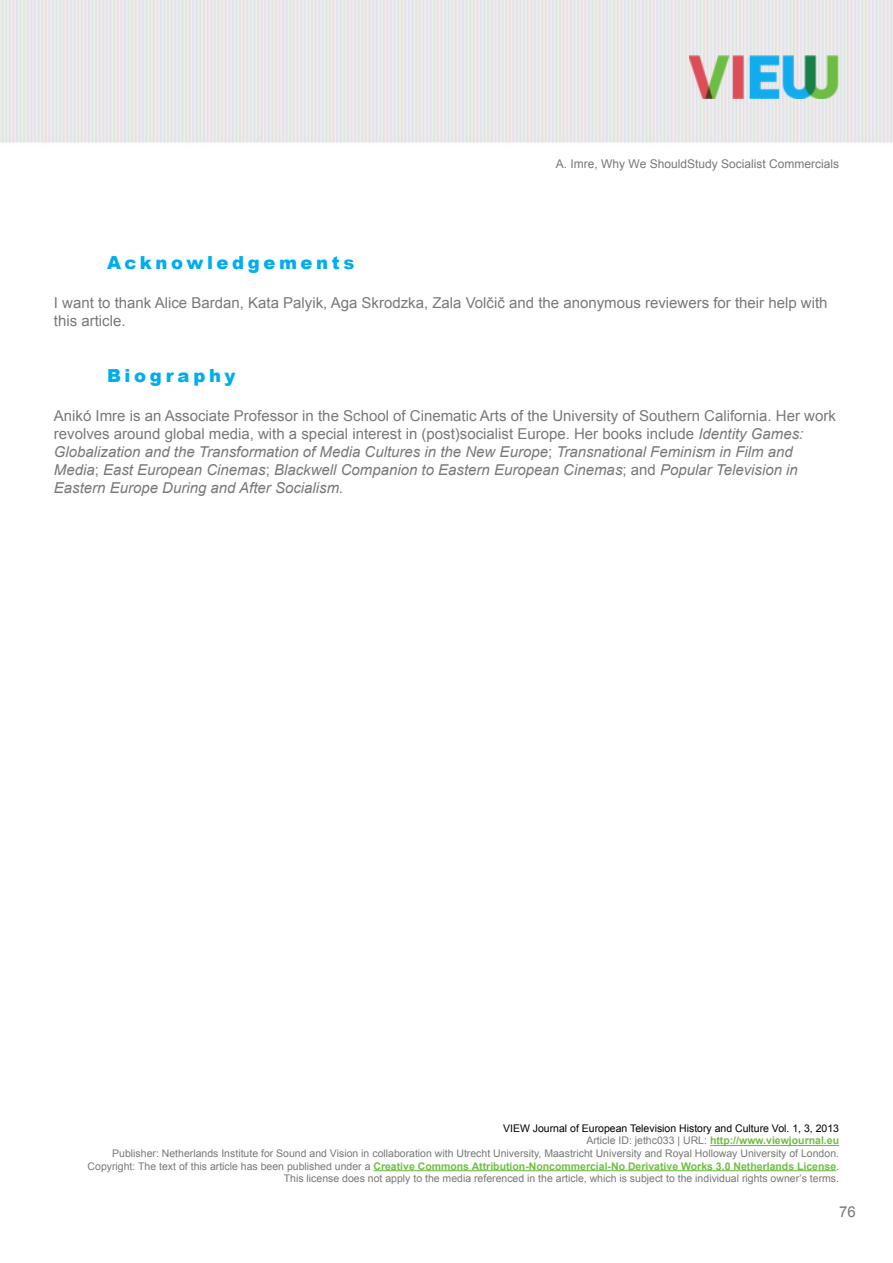
<style>
.page{position:relative;width:893px;height:1263px;background:#fff}
.page>*{position:absolute;margin:0;border:0;box-sizing:border-box;transform-origin:0 0}
.t1{font:900 18px "Arial";letter-spacing:.2em;color:#00adee}
.t2{font:italic 15px/18px "Arial";color:#787878}
.t3{font:15px/18px "Arial";color:#787878}
.t4{font:12px "Arial";color:#787878}
.t5{font:10.5px/12.6px "Arial";color:#787878;text-align:right}
.s1{font-style:normal}
.s2{color:#000}
.s3{font-weight:700;color:#6fbe44}
</style>
<div class="page">
<img style="left:689px;top:55px;width:150px;height:44px">
<hr style="left:710px;top:1145px;width:129px;height:1px;background:#6fbe44">
<hr style="left:373px;top:1170px;width:463px;height:1px;background:#6fbe44">
<p class="t4" style="left:556px;top:155px;width:285px">A. Imre, Why We ShouldStudy Socialist Commercials</p>
<h1 class="t1" style="left:107px;top:249px;width:249px">Acknowledgements</h1>
<h2 class="t3" style="left:54px;top:294px;width:775px">I want to thank Alice Bardan, Kata Palyik, Aga Skrodzka, Zala Volčič and the anonymous reviewers for their help with this article.</h2>
<h1 class="t1" style="left:107px;top:362px;width:130px">Biography</h1>
<p class="t2" style="left:54px;top:407px;width:783px"><span class="s1">Anikó Imre is an Associate Professor in the School of Cinematic Arts of the University of Southern California. Her work revolves around global media, with a special interest in (post)socialist Europe. Her books include</span> Identity Games:<br>Globalization and the Transformation of Media Cultures in the New Europe<span class="s1">;</span> Transnational Feminism in Film and Media<span class="s1">;</span> East European Cinemas<span class="s1">;</span> Blackwell Companion to Eastern European Cinemas<span class="s1">; and</span> Popular Television in Eastern Europe During and After Socialism.</p>
<p class="t5" style="left:88px;top:1122px;width:753px"><span class="s2">VIEW Journal of European Television History and Culture Vol. 1, 3, 2013<br></span>Article ID: jethc033 | URL: <span class="s3">http://www.viewjournal.eu<br></span>Publisher: Netherlands Institute for Sound and Vision in collaboration with Utrecht University, Maastricht University and Royal Holloway University of London.<br>Copyright: The text of this article has been published under a <span class="s3">Creative Commons Attribution-Noncommercial-No Derivative Works 3.0 Netherlands License</span>.<br>This license does not apply to the media referenced in the article, which is subject to the individual rights owner’s terms.</p>
<h2 class="t3" style="left:839px;top:1202px;width:18px">76</h2>
</div>
